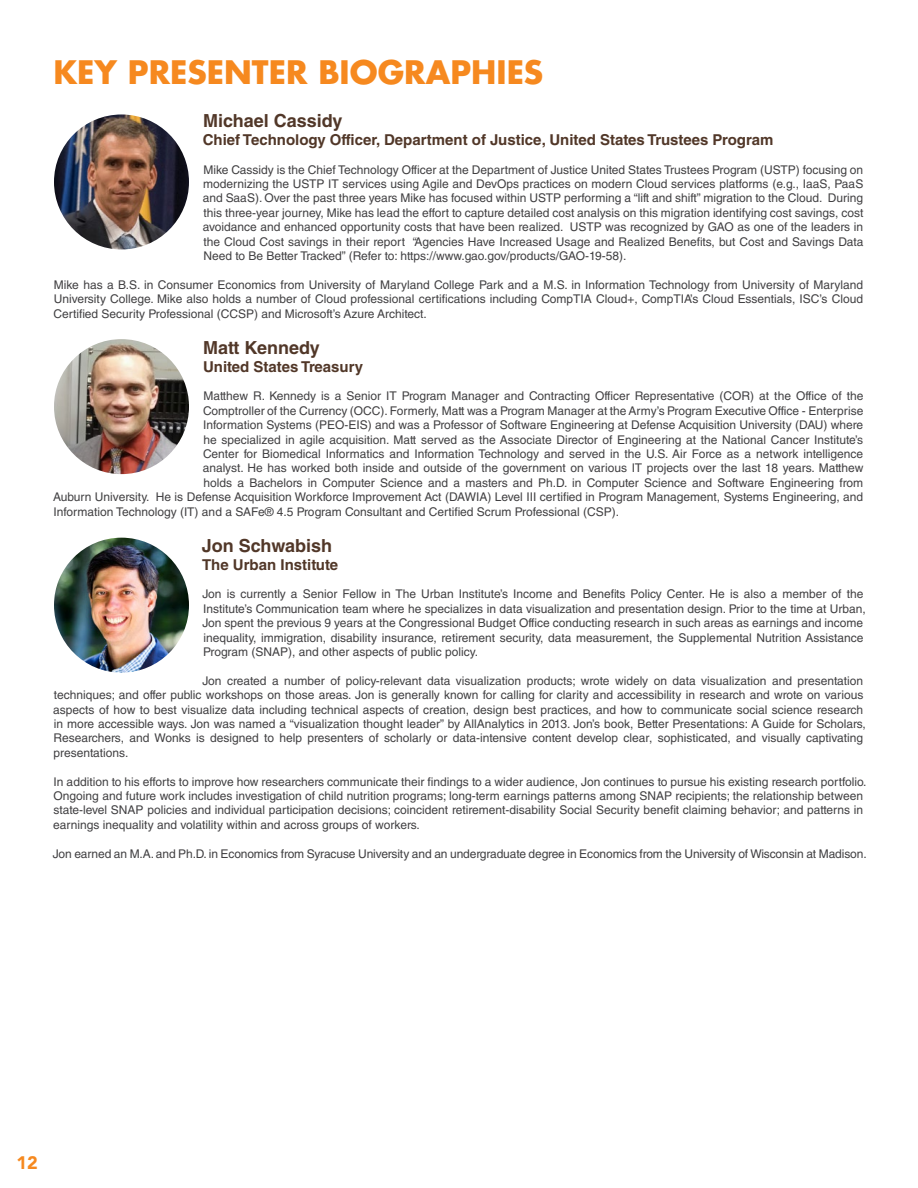
<style>
.page{position:relative;width:918px;height:1188px;background:#fff}
.page>*{position:absolute;margin:0;border:0;box-sizing:border-box;transform-origin:0 0}
.t1{font:700 31.5px "Futura Std";color:#f6891f}
.t2{font:700 18px "Helvetica LT Std";color:#513728}
.t3{font:900 18px "Avenir LT Std";color:#f6891f}
.t4{font:700 15px "Helvetica LT Std";color:#513728}
.t5{font:12px/14.4px "Helvetica LT Std";color:#414042}
</style>
<div class="page">
<img style="left:54px;top:339px;width:135px;height:135px;border-radius:67px">
<img style="left:54px;top:114px;width:135px;height:135px;border-radius:68px">
<img style="left:54px;top:538px;width:135px;height:135px;border-radius:68px">
<h1 class="t1" style="left:53px;top:51px;width:491px">KEY PRESENTER BIOGRAPHIES</h1>
<h2 class="t2" style="left:203px;top:110px;width:141px">Michael Cassidy</h2>
<p class="t4" style="left:203px;top:130px;width:572px">Chief Technology Officer, Department of Justice, United States Trustees Program</p>
<p class="t5" style="left:203px;top:162px;width:662px;text-align:justify">Mike Cassidy is the Chief Technology Officer at the Department of Justice United States Trustees Program (USTP) focusing on modernizing the USTP IT services using Agile and DevOps practices on modern Cloud services platforms (e.g., IaaS, PaaS and SaaS). Over the past three years Mike has focused within USTP performing a “lift and shift” migration to the Cloud. During this three-year journey, Mike has lead the effort to capture detailed cost analysis on this migration identifying cost savings, cost avoidance and enhanced opportunity costs that have been realized. USTP was recognized by GAO as one of the leaders in the Cloud Cost savings in their report “Agencies Have Increased Usage and Realized Benefits, but Cost and Savings Data Need to Be Better Tracked” (Refer to: https://www.gao.gov/products/GAO-19-58).</p>
<p class="t5" style="left:54px;top:277px;width:811px;text-align:justify">Mike has a B.S. in Consumer Economics from University of Maryland College Park and a M.S. in Information Technology from University of Maryland University College. Mike also holds a number of Cloud professional certifications including CompTIA Cloud+, CompTIA’s Cloud Essentials, ISC’s Cloud Certified Security Professional (CCSP) and Microsoft’s Azure Architect.</p>
<h2 class="t2" style="left:203px;top:336px;width:118px">Matt Kennedy</h2>
<p class="t4" style="left:203px;top:357px;width:162px">United States Treasury</p>
<p class="t5" style="left:203px;top:389px;width:662px">Matthew R. Kennedy is a Senior IT Program Manager and Contracting Officer Representative (COR) at the Office of the</p>
<p class="t5" style="left:203px;top:403px;width:662px">Comptroller of the Currency (OCC). Formerly, Matt was a Program Manager at the Army’s Program Executive Office - Enterprise</p>
<p class="t5" style="left:203px;top:418px;width:662px">Information Systems (PEO-EIS) and was a Professor of Software Engineering at Defense Acquisition University (DAU) where</p>
<p class="t5" style="left:204px;top:432px;width:661px">he specialized in agile acquisition. Matt served as the Associate Director of Engineering at the National Cancer Institute’s</p>
<p class="t5" style="left:203px;top:447px;width:662px">Center for Biomedical Informatics and Information Technology and served in the U.S. Air Force as a network intelligence</p>
<p class="t5" style="left:203px;top:461px;width:662px">analyst. He has worked both inside and outside of the government on various IT projects over the last 18 years. Matthew</p>
<p class="t5" style="left:204px;top:475px;width:661px">holds a Bachelors in Computer Science and a masters and Ph.D. in Computer Science and Software Engineering from</p>
<p class="t5" style="left:53px;top:490px;width:812px">Auburn University. He is Defense Acquisition Workforce Improvement Act (DAWIA) Level III certified in Program Management, Systems Engineering, and</p>
<p class="t5" style="left:54px;top:504px;width:567px">Information Technology (IT) and a SAFe® 4.5 Program Consultant and Certified Scrum Professional (CSP).</p>
<h2 class="t2" style="left:202px;top:534px;width:132px">Jon Schwabish</h2>
<p class="t4" style="left:202px;top:555px;width:138px">The Urban Institute</p>
<p class="t5" style="left:202px;top:587px;width:665px">Jon is currently a Senior Fellow in The Urban Institute’s Income and Benefits Policy Center. He is also a member of the Institute’s Communication team where he specializes in data visualization and presentation design. Prior to the time at Urban, Jon spent the previous 9 years at the Congressional Budget Office conducting research in such areas as earnings and income inequality, immigration, disability insurance, retirement security, data measurement, the Supplemental Nutrition Assistance Program (SNAP), and other aspects of public policy.</p>
<p class="t5" style="left:53px;top:673px;width:814px;text-indent:149px">Jon created a number of policy-relevant data visualization products; wrote widely on data visualization and presentation techniques; and offer public workshops on those areas. Jon is generally known for calling for clarity and accessibility in research and wrote on various aspects of how to best visualize data including technical aspects of creation, design best practices, and how to communicate social science research in more accessible ways. Jon was named a “visualization thought leader” by AllAnalytics in 2013. Jon’s book, Better Presentations: A Guide for Scholars, Researchers, and Wonks is designed to help presenters of scholarly or data-intensive content develop clear, sophisticated, and visually captivating presentations.</p>
<p class="t5" style="left:53px;top:774px;width:815px">In addition to his efforts to improve how researchers communicate their findings to a wider audience, Jon continues to pursue his existing research portfolio.<br>Ongoing and future work includes investigation of child nutrition programs; long-term earnings patterns among SNAP recipients; the relationship between state-level SNAP policies and individual participation decisions; coincident retirement-disability Social Security benefit claiming behavior; and patterns in earnings inequality and volatility within and across groups of workers.</p>
<p class="t5" style="left:53px;top:846px;width:815px">Jon earned an M.A. and Ph.D. in Economics from Syracuse University and an undergraduate degree in Economics from the University of Wisconsin at Madison.</p>
<h2 class="t3" style="left:16px;top:1152px;width:23px">12</h2>
</div>
